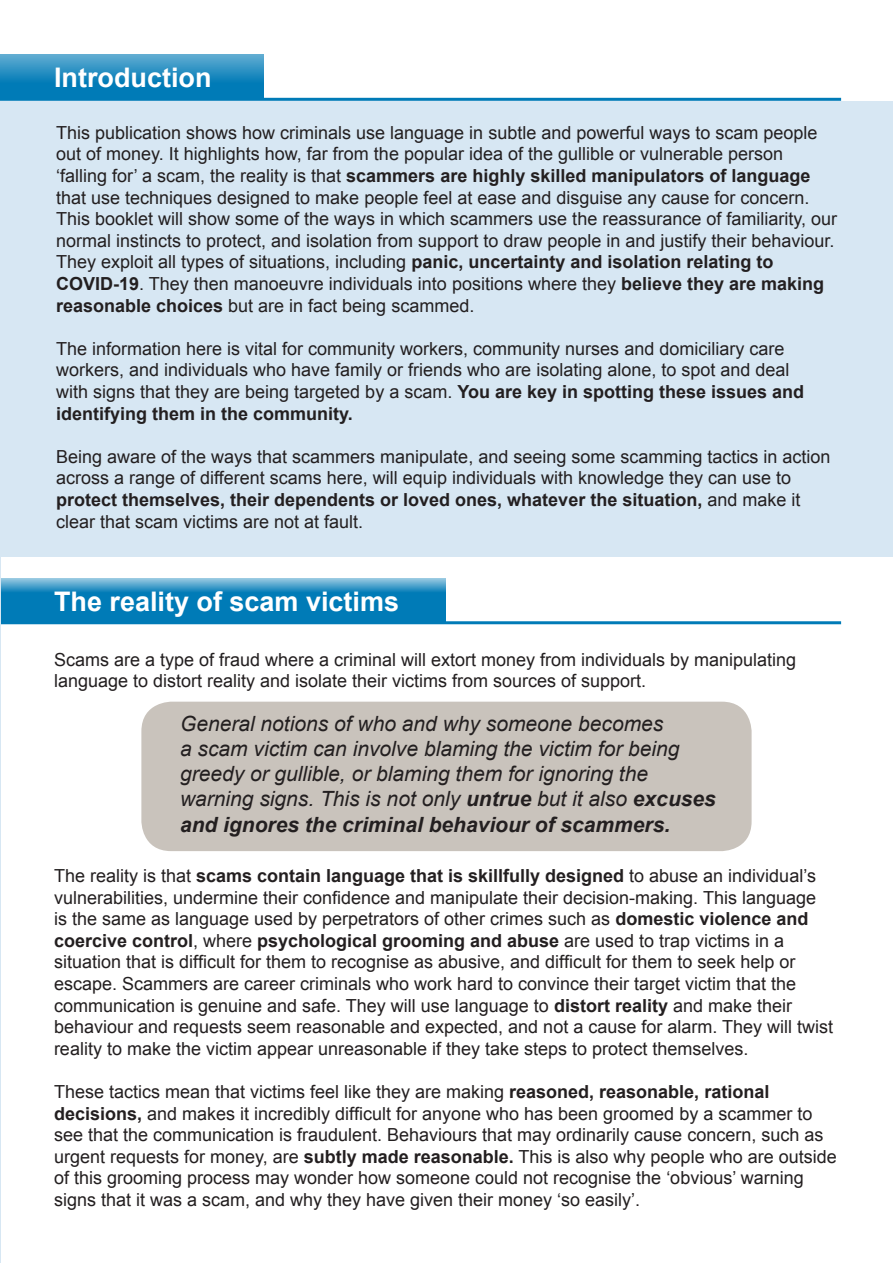
<style>
.page{position:relative;width:893px;height:1263px;background:#fff}
.page>*{position:absolute;margin:0;border:0;box-sizing:border-box;transform-origin:0 0}
.Main_Paragraph_headi{font:700 27px "Arial";color:#fff}
.t1{font:italic 21px/25.2px "Arial";color:#231f20}
.t2{font:18px/21.6px "Arial";color:#231f20}
.s1{font-weight:700}
</style>
<div class="page">
<div style="left:0;top:54px;width:264px;height:46px;background:linear-gradient(to bottom,#57a8cf,#006fb0)"></div>
<div style="left:141px;top:702px;width:611px;height:149px;background:#c9c3bc;border-radius:30px"></div>
<hr style="left:0;top:98px;width:841px;height:3px;background:#007bb7">
<div style="left:1px;top:102px;width:892px;height:455px;background:#d7e7f3"></div>
<svg style="left:1px;top:578px;width:444px;height:43px;background:#1b89be"></svg>
<hr style="left:0;top:621px;width:841px;height:3px;background:#007bb7">
<hr style="left:0;top:102px;width:1px;height:1161px;background:#d7e7f3">
<p class="Main_Paragraph_headi" style="left:54px;top:59px;width:159px">Introduction</p>
<p class="t2" style="left:56px;top:122px;width:782px">This publication shows how criminals use language in subtle and powerful ways to scam people out of money. It highlights how, far from the popular idea of the gullible or vulnerable person ‘falling for’ a scam, the reality is that <span class="s1">scammers are highly skilled manipulators of language </span>that use techniques designed to make people feel at ease and disguise any cause for concern.<br>This booklet will show some of the ways in which scammers use the reassurance of familiarity, our normal instincts to protect, and isolation from support to draw people in and justify their behaviour.<br>They exploit all types of situations, including <span class="s1">panic, uncertainty and isolation relating to COVID-19</span>. They then manoeuvre individuals into positions where they <span class="s1">believe they are making reasonable choices</span> but are in fact being scammed.</p>
<p class="t2" style="left:56px;top:338px;width:750px">The information here is vital for community workers, community nurses and domiciliary care workers, and individuals who have family or friends who are isolating alone, to spot and deal with signs that they are being targeted by a scam. <span class="s1">You are key in spotting these issues and identifying them in the community.</span></p>
<p class="t2" style="left:56px;top:446px;width:776px">Being aware of the ways that scammers manipulate, and seeing some scamming tactics in action across a range of different scams here, will equip individuals with knowledge they can use to <span class="s1">protect themselves, their dependents or loved ones, whatever the situation,</span> and make it clear that scam victims are not at fault.</p>
<p class="Main_Paragraph_headi" style="left:54px;top:583px;width:347px">The reality of scam victims</p>
<p class="t2" style="left:54px;top:649px;width:744px">Scams are a type of fraud where a criminal will extort money from individuals by manipulating language to distort reality and isolate their victims from sources of support.</p>
<p class="t1" style="left:180px;top:711px;width:537px">General notions of who and why someone becomes<br>a scam victim can involve blaming the victim for being greedy or gullible, or blaming them for ignoring the warning signs. This is not only <span class="s1">untrue</span> but it also <span class="s1">excuses and ignores the criminal behaviour of scammers.</span></p>
<p class="t2" style="left:54px;top:865px;width:781px">The reality is that <span class="s1">scams contain language that is skillfully designed</span> to abuse an individual’s vulnerabilities, undermine their confidence and manipulate their decision-making. This language is the same as language used by perpetrators of other crimes such as <span class="s1">domestic violence and coercive control</span>, where <span class="s1">psychological grooming and abuse</span> are used to trap victims in a situation that is difficult for them to recognise as abusive, and difficult for them to seek help or escape. Scammers are career criminals who work hard to convince their target victim that the communication is genuine and safe. They will use language to <span class="s1">distort reality</span> and make their behaviour and requests seem reasonable and expected, and not a cause for alarm. They will twist reality to make the victim appear unreasonable if they take steps to protect themselves.</p>
<p class="t2" style="left:54px;top:1081px;width:784px">These tactics mean that victims feel like they are making <span class="s1">reasoned, reasonable, rational decisions,</span> and makes it incredibly difficult for anyone who has been groomed by a scammer to see that the communication is fraudulent. Behaviours that may ordinarily cause concern, such as urgent requests for money, are <span class="s1">subtly made reasonable.</span> This is also why people who are outside of this grooming process may wonder how someone could not recognise the ‘obvious’ warning signs that it was a scam, and why they have given their money ‘so easily’.</p>
</div>
